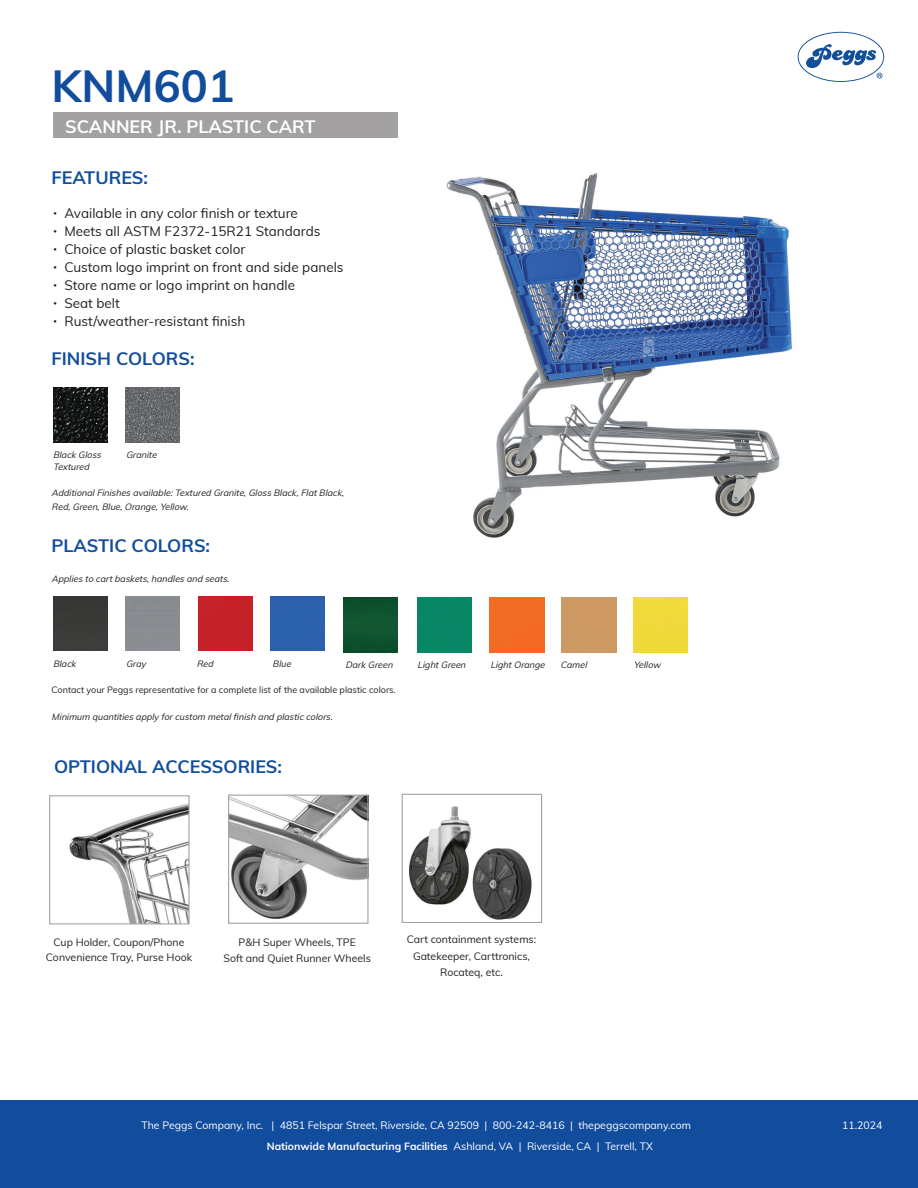
<style>
.page{position:relative;width:918px;height:1188px;background:#fff}
.page>*{position:absolute;margin:0;border:0;box-sizing:border-box;transform-origin:0 0}
.t1{font:700 45px "Muli";color:#124d9d}
.t2{font:700 18px "Muli";color:#124d9d}
.t3{font:700 18px "Muli";color:#fff}
.t4{font:13.5px "Muli";color:#231f20}
.t5{font:10.5px "Muli";color:#fff}
.t6{font:10.5px/16.5px "Muli";color:#231f20;text-align:center}
.t7{font:italic 9px/12px "Muli";color:#231f20}
.t8{font:9px "Muli";color:#231f20}
.s1{font-family:"Raleway"}
.s2{font-style:normal}
.s3{font-weight:700}
</style>
<div class="page">
<div style="left:0;top:1101px;width:918px;height:87px;background:#124d9d"></div>
<svg style="left:798px;top:32px;width:86px;height:50px"></svg>
<div style="left:53px;top:112px;width:345px;height:26px;background:#a4a1a2"></div>
<img style="left:446px;top:173px;width:347px;height:365px">
<img style="left:53px;top:388px;width:54px;height:54px">
<img style="left:126px;top:388px;width:54px;height:54px">
<div style="left:53px;top:596px;width:54px;height:55px;background:#393a38"></div>
<div style="left:198px;top:596px;width:54px;height:55px;background:#c52128"></div>
<div style="left:271px;top:596px;width:54px;height:55px;background:#2c61ad"></div>
<div style="left:343px;top:598px;width:55px;height:54px;background:#0f522f"></div>
<div style="left:418px;top:598px;width:54px;height:54px;background:#088665"></div>
<div style="left:633px;top:598px;width:55px;height:54px;background:#f1d93a"></div>
<div style="left:562px;top:598px;width:54px;height:54px;background:#ce9964"></div>
<div style="left:490px;top:598px;width:54px;height:54px;background:#f36b24"></div>
<img style="left:230px;top:797px;width:137px;height:122px">
<img style="left:69px;top:803px;width:119px;height:119px">
<div style="left:49px;top:795px;width:141px;height:129px;border:1px solid #a6a3a3"></div>
<div style="left:228px;top:795px;width:141px;height:129px;border:1px solid #a4a1a2"></div>
<div style="left:402px;top:794px;width:140px;height:129px;border:1px solid #a4a1a2"></div>
<img style="left:408px;top:807px;width:124px;height:113px">
<h1 class="t1" style="left:52px;top:53px;width:185px">KNM601</h1>
<h2 class="t3" style="left:65px;top:113px;width:252px">SCANNER JR. PLASTIC CART</h2>
<h2 class="t2" style="left:52px;top:165px;width:98px">FEATURES:</h2>
<h3 class="t4" style="left:53px;top:203px;width:247px"><span class="s1">•</span> Available in any color finish or texture</h3>
<h3 class="t4" style="left:53px;top:221px;width:269px"><span class="s1">•</span> Meets all ASTM F2372-15R21 Standards</h3>
<h3 class="t4" style="left:53px;top:239px;width:194px"><span class="s1">•</span> Choice of plastic basket color</h3>
<h3 class="t4" style="left:53px;top:257px;width:292px"><span class="s1">•</span> Custom logo imprint on front and side panels</h3>
<h3 class="t4" style="left:53px;top:275px;width:244px"><span class="s1">•</span> Store name or logo imprint on handle</h3>
<h3 class="t4" style="left:53px;top:293px;width:69px"><span class="s1">•</span> Seat belt</h3>
<h3 class="t4" style="left:53px;top:311px;width:194px"><span class="s1">•</span> Rust/weather-resistant finish</h3>
<h2 class="t2" style="left:52px;top:345px;width:144px">FINISH COLORS:</h2>
<p class="t7" style="left:53px;top:449px;width:52px">BlackGloss<br>Textured</p>
<p class="t7" style="left:126px;top:449px;width:35px">Granite</p>
<p class="t7" style="left:52px;top:486px;width:296px;line-height:13.5px">AdditionalFinishesavailable:Textured Granite,GlossBlack,FlatBlack,<br>Red,Green,Blue,Orange,Yellow.</p>
<h2 class="t2" style="left:52px;top:533px;width:160px">PLASTIC COLORS:</h2>
<p class="t7" style="left:52px;top:572px;width:180px">Appliesto cartbaskets,handlesand seats<span class="s2">.</span></p>
<p class="t7" style="left:53px;top:657px;width:27px">Black</p>
<p class="t7" style="left:126px;top:657px;width:24px">Gray</p>
<p class="t7" style="left:197px;top:657px;width:21px">Red</p>
<p class="t7" style="left:273px;top:657px;width:22px">Blue</p>
<p class="t7" style="left:346px;top:659px;width:51px">DarkGreen</p>
<p class="t8" style="left:52px;top:683px;width:346px">Contact your Peggs representative for a complete list of the available plastic colors.</p>
<p class="t7" style="left:52px;top:710px;width:285px">Minimum quantitiesapplyforcustom metalfinish and plasticcolors.</p>
<h2 class="t2" style="left:54px;top:753px;width:230px">OPTIONAL ACCESSORIES:</h2>
<p class="t7" style="left:418px;top:659px;width:52px">LightGreen</p>
<p class="t7" style="left:490px;top:659px;width:58px">LightOrange</p>
<p class="t7" style="left:561px;top:659px;width:31px">Camel</p>
<p class="t7" style="left:634px;top:659px;width:31px">Yellow</p>
<p class="t6" style="left:46px;top:934px;width:148px;line-height:15px">Cup Holder, Coupon/Phone<br>Convenience Tray, Purse Hook</p>
<p class="t6" style="left:224px;top:933px;width:149px">P&amp;H Super Wheels, TPE<br>Soft and Quiet Runner Wheels</p>
<p class="t6" style="left:407px;top:931px;width:131px">Cart containment systems:<br>Gatekeeper, Carttronics,<br>Rocateq, etc.</p>
<p class="t5" style="left:141px;top:1118px;width:551px">The Peggs Company, Inc. | 4851 Felspar Street, Riverside, CA 92509 | 800-242-8416 | thepeggscompany.com</p>
<p class="t5" style="left:842px;top:1118px;width:42px">11.2024</p>
<p class="t5" style="left:267px;top:1139px;width:388px"><span class="s3">Nationwide Manufacturing Facilities</span> Ashland, VA | Riverside, CA | Terrell, TX</p>
</div>
